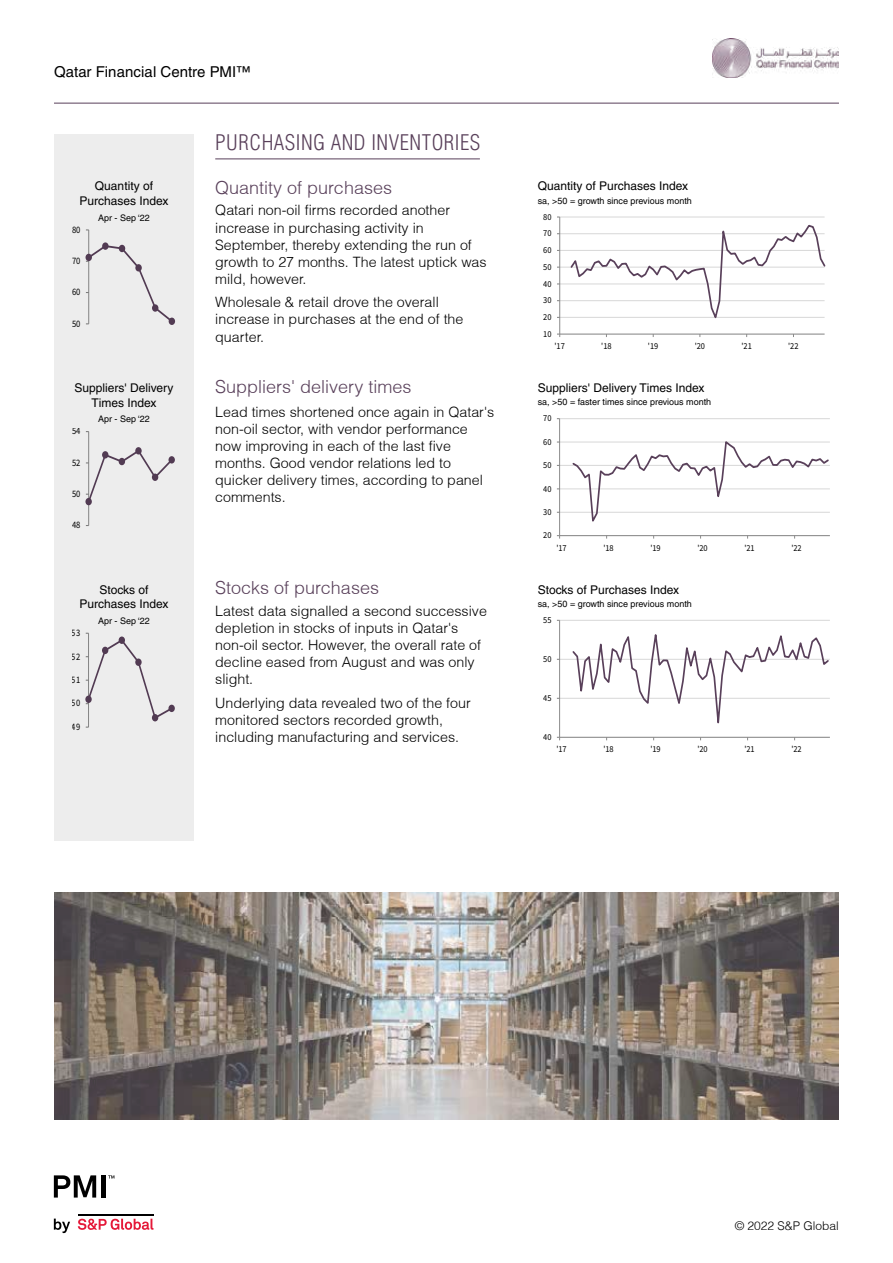
<style>
.page{position:relative;width:893px;height:1263px;background:#fff}
.page>*{position:absolute;margin:0;border:0;box-sizing:border-box;transform-origin:0 0}
.t1{font:300 condensed 21px "Helvetica";letter-spacing:.025em;color:#59405a}
.t2{font:300 18px "Helvetica";color:#59405a}
.t3{font:15px "Helvetica";color:#000}
.t4{font:300 14.25px/17.1px "Helvetica";color:#000}
.t5{font:12px/14.4px "Helvetica";color:#000;text-align:center}
.t6{font:300 12px "Helvetica";color:#000}
.t7{font:9.9px "Source Sans Pro";letter-spacing:.005em;color:#000;scale:.86 1}
.t8{font:9.75px "Source Sans Pro";letter-spacing:.005em;color:#000;scale:.87 1}
.t9{font:9px "Helvetica";color:#000}
.t10{font:9px "Source Sans Pro";letter-spacing:-.005em;color:#000;scale:.92 1}
.t11{font:9px "Source Sans Pro";letter-spacing:-.005em;color:#000;scale:.93 1}
</style>
<div class="page">
<hr style="left:54px;top:103px;width:785px;height:1px;background:#59405a">
<img style="left:713px;top:39px;width:126px;height:38px">
<svg style="left:54px;top:1218px;width:16px;height:15px"></svg>
<svg style="left:78px;top:1218px;width:75px;height:12px"></svg>
<hr style="left:78px;top:1213px;width:75px;height:2px;background:#000">
<svg style="left:54px;top:1175px;width:42px;height:22px"></svg>
<div style="left:101px;top:1175px;width:5px;height:22px;background:#000"></div>
<svg style="left:108px;top:1175px;width:6px;height:3px"></svg>
<div style="left:54px;top:134px;width:140px;height:707px;background:#ededed"></div>
<hr style="left:560px;top:317px;width:265px;height:1px;background:#d9d9d9">
<hr style="left:560px;top:300px;width:265px;height:1px;background:#d9d9d9">
<hr style="left:560px;top:284px;width:265px;height:1px;background:#d9d9d9">
<hr style="left:560px;top:267px;width:265px;height:1px;background:#d9d9d9">
<hr style="left:560px;top:250px;width:265px;height:1px;background:#d9d9d9">
<hr style="left:560px;top:233px;width:265px;height:1px;background:#d9d9d9">
<hr style="left:560px;top:217px;width:265px;height:1px;background:#d9d9d9">
<hr style="left:559px;top:217px;width:1px;height:117px;background:#868686">
<hr style="left:560px;top:334px;width:265px;height:1px;background:#868686">
<svg style="left:569px;top:224px;width:256px;height:95px"></svg>
<hr style="left:88px;top:230px;width:1px;height:94px;background:#868686">
<svg style="left:86px;top:244px;width:86px;height:81px"></svg>
<div style="left:86px;top:254px;width:6px;height:7px;background:#523b53;border-radius:50%"></div>
<svg style="left:102px;top:242px;width:7px;height:8px"></svg>
<div style="left:119px;top:245px;width:6px;height:7px;background:#523b53;border-radius:50%"></div>
<div style="left:135px;top:264px;width:7px;height:7px;background:#523b53;border-radius:50%"></div>
<div style="left:152px;top:304px;width:6px;height:8px;background:#523b53;border-radius:50%"></div>
<div style="left:169px;top:318px;width:6px;height:7px;background:#523b53;border-radius:50%"></div>
<hr style="left:560px;top:512px;width:270px;height:1px;background:#d9d9d9">
<hr style="left:560px;top:489px;width:270px;height:1px;background:#d9d9d9">
<hr style="left:560px;top:465px;width:270px;height:1px;background:#d9d9d9">
<hr style="left:560px;top:442px;width:270px;height:1px;background:#d9d9d9">
<hr style="left:560px;top:418px;width:270px;height:1px;background:#d9d9d9">
<hr style="left:559px;top:419px;width:1px;height:117px;background:#868686">
<hr style="left:560px;top:535px;width:270px;height:1px;background:#868686">
<svg style="left:571px;top:441px;width:259px;height:81px"></svg>
<hr style="left:88px;top:432px;width:1px;height:93px;background:#868686">
<svg style="left:86px;top:448px;width:86px;height:56px"></svg>
<div style="left:85px;top:498px;width:7px;height:7px;background:#523b53;border-radius:50%"></div>
<div style="left:102px;top:451px;width:6px;height:7px;background:#523b53;border-radius:50%"></div>
<div style="left:119px;top:458px;width:6px;height:7px;background:#523b53;border-radius:50%"></div>
<svg style="left:135px;top:447px;width:7px;height:7px"></svg>
<div style="left:152px;top:474px;width:6px;height:7px;background:#523b53;border-radius:50%"></div>
<div style="left:168px;top:456px;width:7px;height:7px;background:#523b53;border-radius:50%"></div>
<hr style="left:560px;top:698px;width:270px;height:1px;background:#d9d9d9">
<hr style="left:560px;top:659px;width:270px;height:1px;background:#d9d9d9">
<hr style="left:560px;top:620px;width:270px;height:1px;background:#d9d9d9">
<hr style="left:559px;top:620px;width:1px;height:117px;background:#868686">
<hr style="left:560px;top:737px;width:270px;height:1px;background:#868686">
<svg style="left:571px;top:634px;width:259px;height:106px"></svg>
<hr style="left:88px;top:633px;width:1px;height:94px;background:#868686">
<svg style="left:86px;top:633px;width:86px;height:87px"></svg>
<div style="left:85px;top:696px;width:7px;height:7px;background:#523b53;border-radius:50%"></div>
<div style="left:102px;top:647px;width:6px;height:7px;background:#523b53;border-radius:50%"></div>
<div style="left:119px;top:636px;width:6px;height:8px;background:#523b53;border-radius:50%"></div>
<svg style="left:135px;top:658px;width:7px;height:8px"></svg>
<div style="left:152px;top:714px;width:6px;height:7px;background:#523b53;border-radius:50%"></div>
<div style="left:168px;top:705px;width:7px;height:7px;background:#523b53;border-radius:50%"></div>
<hr style="left:215px;top:159px;width:265px;height:1px;background:#59405a">
<img style="left:54px;top:892px;width:785px;height:228px">
<p class="t3" style="left:54px;top:63px;width:198px">Qatar Financial Centre PMI™</p>
<p class="t5" style="left:79px;top:179px;width:91px">Quantity of<br>Purchases Index</p>
<p class="t8" style="left:72px;top:223px;width:11px">80</p>
<p class="t8" style="left:72px;top:255px;width:11px">70</p>
<p class="t8" style="left:72px;top:286px;width:11px">60</p>
<p class="t8" style="left:72px;top:317px;width:11px">50</p>
<p class="t9" style="left:98px;top:212px;width:53px">Apr - Sep ‘22</p>
<p class="t5" style="left:74px;top:381px;width:101px">Suppliers' Delivery<br>Times Index</p>
<p class="t8" style="left:72px;top:425px;width:11px">54</p>
<p class="t8" style="left:72px;top:456px;width:11px">52</p>
<p class="t8" style="left:72px;top:488px;width:11px">50</p>
<p class="t8" style="left:72px;top:519px;width:11px">48</p>
<p class="t9" style="left:98px;top:414px;width:53px">Apr - Sep ‘22</p>
<p class="t5" style="left:79px;top:582px;width:91px">Stocks of<br>Purchases Index</p>
<p class="t7" style="left:72px;top:627px;width:11px">53</p>
<p class="t7" style="left:72px;top:650px;width:11px">52</p>
<p class="t7" style="left:72px;top:674px;width:11px">51</p>
<p class="t7" style="left:72px;top:697px;width:11px">50</p>
<p class="t7" style="left:72px;top:720px;width:11px">49</p>
<p class="t9" style="left:98px;top:616px;width:53px">Apr - Sep ‘22</p>
<h1 class="t1" style="left:215px;top:129px;width:267px">PURCHASING AND INVENTORIES</h1>
<p class="t2" style="left:215px;top:176px;width:178px">Quantity of purchases</p>
<p class="t4" style="left:215px;top:202px;width:273px">Qatari non-oil firms recorded another increase in purchasing activity in September, thereby extending the run of growth to 27 months. The latest uptick was mild, however.</p>
<p class="t4" style="left:215px;top:294px;width:250px">Wholesale &amp; retail drove the overall increase in purchases at the end of the quarter.</p>
<p class="t2" style="left:215px;top:375px;width:198px">Suppliers' delivery times</p>
<p class="t4" style="left:215px;top:403px;width:281px">Lead times shortened once again in Qatar's non-oil sector, with vendor performance now improving in each of the last five months. Good vendor relations led to quicker delivery times, according to panel comments.</p>
<p class="t2" style="left:215px;top:577px;width:165px">Stocks of purchases</p>
<p class="t4" style="left:215px;top:602px;width:273px">Latest data signalled a second successive depletion in stocks of inputs in Qatar's non-oil sector. However, the overall rate of decline eased from August and was only slight.</p>
<p class="t4" style="left:215px;top:694px;width:257px">Underlying data revealed two of the four monitored sectors recorded growth, including manufacturing and services.</p>
<p class="t5" style="left:538px;top:179px;width:152px">Quantity of Purchases Index</p>
<p class="t9" style="left:538px;top:195px;width:156px">sa, &gt;50 = growth since previous month</p>
<p class="t11" style="left:543px;top:211px;width:10px">80</p>
<p class="t11" style="left:543px;top:228px;width:10px">70</p>
<p class="t11" style="left:543px;top:245px;width:10px">60</p>
<p class="t11" style="left:543px;top:261px;width:10px">50</p>
<p class="t11" style="left:543px;top:278px;width:10px">40</p>
<p class="t11" style="left:543px;top:295px;width:10px">30</p>
<p class="t11" style="left:543px;top:311px;width:10px">20</p>
<p class="t11" style="left:543px;top:328px;width:10px">10</p>
<p class="t11" style="left:554px;top:340px;width:13px">'17</p>
<p class="t11" style="left:601px;top:340px;width:13px">'18</p>
<p class="t11" style="left:648px;top:340px;width:13px">'19</p>
<p class="t11" style="left:695px;top:340px;width:13px">'20</p>
<p class="t11" style="left:741px;top:340px;width:13px">'21</p>
<p class="t11" style="left:788px;top:340px;width:13px">'22</p>
<p class="t5" style="left:538px;top:381px;width:168px">Suppliers' Delivery Times Index</p>
<p class="t9" style="left:538px;top:397px;width:175px">sa, &gt;50 = faster times since previous month</p>
<p class="t10" style="left:543px;top:413px;width:10px">70</p>
<p class="t10" style="left:543px;top:436px;width:10px">60</p>
<p class="t10" style="left:543px;top:459px;width:10px">50</p>
<p class="t10" style="left:543px;top:483px;width:10px">40</p>
<p class="t10" style="left:543px;top:506px;width:10px">30</p>
<p class="t10" style="left:543px;top:530px;width:10px">20</p>
<p class="t10" style="left:556px;top:542px;width:13px">'17</p>
<p class="t10" style="left:603px;top:542px;width:13px">'18</p>
<p class="t10" style="left:650px;top:542px;width:13px">'19</p>
<p class="t10" style="left:697px;top:542px;width:13px">'20</p>
<p class="t10" style="left:744px;top:542px;width:13px">'21</p>
<p class="t10" style="left:791px;top:542px;width:13px">'22</p>
<p class="t5" style="left:538px;top:582px;width:143px">Stocks of Purchases Index</p>
<p class="t9" style="left:538px;top:599px;width:156px">sa, &gt;50 = growth since previous month</p>
<p class="t10" style="left:543px;top:614px;width:10px">55</p>
<p class="t10" style="left:543px;top:653px;width:10px">50</p>
<p class="t10" style="left:543px;top:692px;width:10px">45</p>
<p class="t10" style="left:543px;top:731px;width:10px">40</p>
<p class="t10" style="left:556px;top:744px;width:13px">'17</p>
<p class="t10" style="left:603px;top:744px;width:13px">'18</p>
<p class="t10" style="left:650px;top:744px;width:13px">'19</p>
<p class="t10" style="left:697px;top:744px;width:13px">'20</p>
<p class="t10" style="left:744px;top:744px;width:13px">'21</p>
<p class="t10" style="left:791px;top:744px;width:13px">'22</p>
<p class="t6" style="left:735px;top:1218px;width:106px">© 2022 S&amp;P Global</p>
</div>
